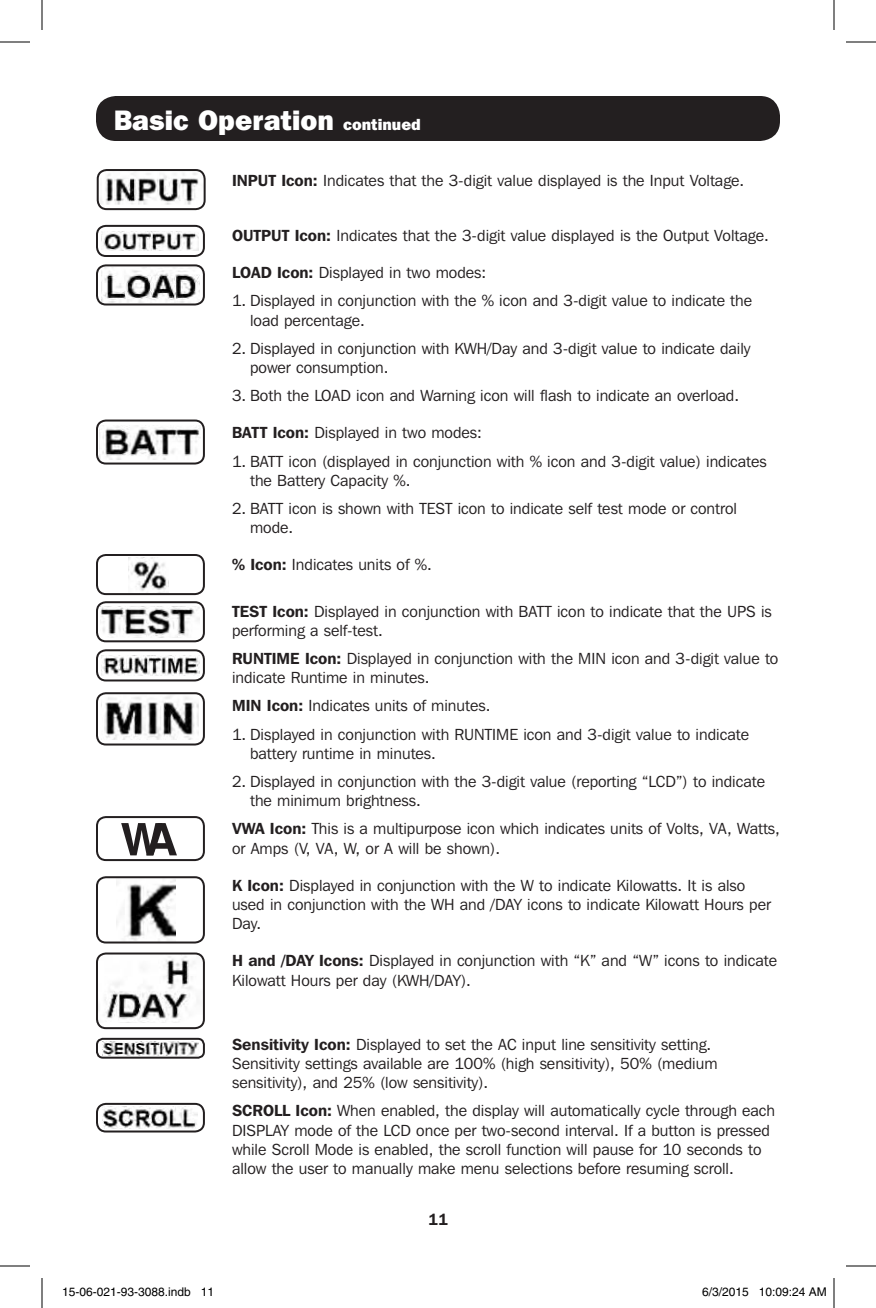
<style>
.page{position:relative;width:876px;height:1308px;background:#fff}
.page>*{position:absolute;margin:0;border:0;box-sizing:border-box;transform-origin:0 0}
.t1{font:800 28px "Franklin Gothic IT Cby BT";color:#fff}
.t2{font:16px/19.2px "Franklin Gothic IT Cby BT";color:#231f20}
.t3{font:600 16px "Franklin Gothic IT Cby BT";color:#231f20}
.t4{font:12px "Helvetica";color:#000}
.s1{font-size:16px}
.s2{font-weight:600}
</style>
<div class="page">
<img style="left:98px;top:170px;width:105px;height:35px">
<div style="left:97px;top:169px;width:109px;height:41px;border:2px solid #231f20;border-radius:9px"></div>
<img style="left:101px;top:231px;width:97px;height:19px">
<div style="left:96px;top:225px;width:109px;height:32px;border:2px solid #231f20;border-radius:9px"></div>
<img style="left:101px;top:268px;width:99px;height:34px">
<div style="left:96px;top:264px;width:109px;height:42px;border:2px solid #231f20;border-radius:9px"></div>
<img style="left:99px;top:425px;width:102px;height:35px">
<div style="left:96px;top:420px;width:109px;height:45px;border:2px solid #231f20;border-radius:9px"></div>
<img style="left:101px;top:656px;width:99px;height:20px">
<div style="left:96px;top:649px;width:109px;height:32px;border:2px solid #231f20;border-radius:9px"></div>
<img style="left:101px;top:606px;width:99px;height:31px">
<div style="left:96px;top:601px;width:109px;height:41px;border:2px solid #231f20;border-radius:9px"></div>
<svg style="left:121px;top:823px;width:56px;height:32px"></svg>
<div style="left:96px;top:816px;width:109px;height:45px;border:2px solid #231f20;border-radius:9px"></div>
<img style="left:128px;top:557px;width:39px;height:34px">
<div style="left:96px;top:554px;width:109px;height:41px;border:2px solid #231f20;border-radius:9px"></div>
<img style="left:101px;top:695px;width:98px;height:45px">
<div style="left:96px;top:692px;width:109px;height:54px;border:2px solid #231f20;border-radius:9px"></div>
<img style="left:116px;top:879px;width:60px;height:62px">
<div style="left:96px;top:876px;width:109px;height:68px;border:2px solid #231f20;border-radius:9px"></div>
<img style="left:97px;top:954px;width:106px;height:69px">
<div style="left:96px;top:953px;width:109px;height:76px;border:2px solid #231f20;border-radius:9px"></div>
<img style="left:103px;top:1041px;width:95px;height:14px">
<div style="left:96px;top:1038px;width:109px;height:21px;border:2px solid #231f20;border-radius:6px"></div>
<img style="left:102px;top:1107px;width:96px;height:22px">
<div style="left:96px;top:1103px;width:109px;height:30px;border:2px solid #231f20;border-radius:9px"></div>
<div style="left:96px;top:96px;width:684px;height:45px;background:#231f20;border-radius:20px"></div>
<hr style="left:0;top:42px;width:30px;height:1px;background:#000">
<hr style="left:846px;top:42px;width:30px;height:1px;background:#000">
<hr style="left:0;top:1266px;width:30px;height:1px;background:#000">
<hr style="left:846px;top:1266px;width:30px;height:1px;background:#000">
<hr style="left:42px;top:0;width:1px;height:30px;background:#000">
<hr style="left:42px;top:1278px;width:1px;height:30px;background:#000">
<hr style="left:834px;top:0;width:1px;height:30px;background:#000">
<hr style="left:834px;top:1278px;width:1px;height:30px;background:#000">
<h1 class="t1" style="left:114px;top:102px;width:308px">Basic Operation <span class="s1">continued</span></h1>
<p class="t2" style="left:232px;top:170px;width:514px"><span class="s2">INPUT Icon:</span> Indicates that the 3-digit value displayed is the Input Voltage.</p>
<p class="t2" style="left:232px;top:226px;width:538px"><span class="s2">OUTPUT Icon:</span> Indicates that the 3-digit value displayed is the Output Voltage.</p>
<p class="t2" style="left:232px;top:263px;width:256px"><span class="s2">LOAD Icon:</span> Displayed in two modes:</p>
<p class="t2" style="left:250px;top:291px;width:504px;text-indent:-18px">1. Displayed in conjunction with the % icon and 3-digit value to indicate the load percentage.</p>
<p class="t2" style="left:250px;top:338px;width:502px;text-indent:-18px">2. Displayed in conjunction with KWH/Day and 3-digit value to indicate daily power consumption.</p>
<p class="t2" style="left:232px;top:386px;width:509px">3. Both the LOAD icon and Warning icon will flash to indicate an overload.</p>
<p class="t2" style="left:232px;top:423px;width:251px"><span class="s2">BATT Icon:</span> Displayed in two modes:</p>
<p class="t2" style="left:250px;top:451px;width:518px;text-indent:-18px">1. BATT icon (displayed in conjunction with % icon and 3-digit value) indicates the Battery Capacity %.</p>
<p class="t2" style="left:250px;top:499px;width:488px;text-indent:-18px">2. BATT icon is shown with TEST icon to indicate self test mode or control mode.</p>
<p class="t2" style="left:232px;top:555px;width:201px"><span class="s2">% Icon:</span> Indicates units of %.</p>
<p class="t2" style="left:232px;top:601px;width:541px"><span class="s2">TEST Icon:</span> Displayed in conjunction with BATT icon to indicate that the UPS is performing a self-test.</p>
<p class="t2" style="left:232px;top:649px;width:548px"><span class="s2">RUNTIME Icon:</span> Displayed in conjunction with the MIN icon and 3-digit value to indicate Runtime in minutes.</p>
<p class="t2" style="left:232px;top:696px;width:260px"><span class="s2">MIN Icon:</span> Indicates units of minutes.</p>
<p class="t2" style="left:250px;top:724px;width:501px;text-indent:-18px">1. Displayed in conjunction with RUNTIME icon and 3-digit value to indicate battery runtime in minutes.</p>
<p class="t2" style="left:250px;top:772px;width:517px;text-indent:-18px">2. Displayed in conjunction with the 3-digit value (reporting “LCD”) to indicate the minimum brightness.</p>
<p class="t2" style="left:232px;top:819px;width:549px"><span class="s2">VWA Icon:</span> This is a multipurpose icon which indicates units of Volts, VA, Watts, or Amps (V, VA, W, or A will be shown).</p>
<p class="t2" style="left:232px;top:875px;width:540px"><span class="s2">K Icon:</span> Displayed in conjunction with the W to indicate Kilowatts. It is also used in conjunction with the WH and /DAY icons to indicate Kilowatt Hours per<br>Day.</p>
<p class="t2" style="left:232px;top:951px;width:547px"><span class="s2">H and /DAY Icons:</span> Displayed in conjunction with “K” and “W” icons to indicate<br>Kilowatt Hours per day (KWH/DAY).</p>
<p class="t2" style="left:232px;top:1034px;width:487px"><span class="s2">Sensitivity Icon:</span> Displayed to set the AC input line sensitivity setting.<br>Sensitivity settings available are 100% (high sensitivity), 50% (medium sensitivity), and 25% (low sensitivity).</p>
<p class="t2" style="left:232px;top:1101px;width:545px"><span class="s2">SCROLL Icon:</span> When enabled, the display will automatically cycle through each DISPLAY mode of the LCD once per two-second interval. If a button is pressed while Scroll Mode is enabled, the scroll function will pause for 10 seconds to allow the user to manually make menu selections before resuming scroll.</p>
<p class="t3" style="left:428px;top:1209px;width:21px">11</p>
<p class="t4" style="left:62px;top:1285px;width:154px">15-06-021-93-3088.indb 11</p>
<p class="t4" style="left:702px;top:1285px;width:126px">6/3/2015 10:09:24 AM</p>
</div>
